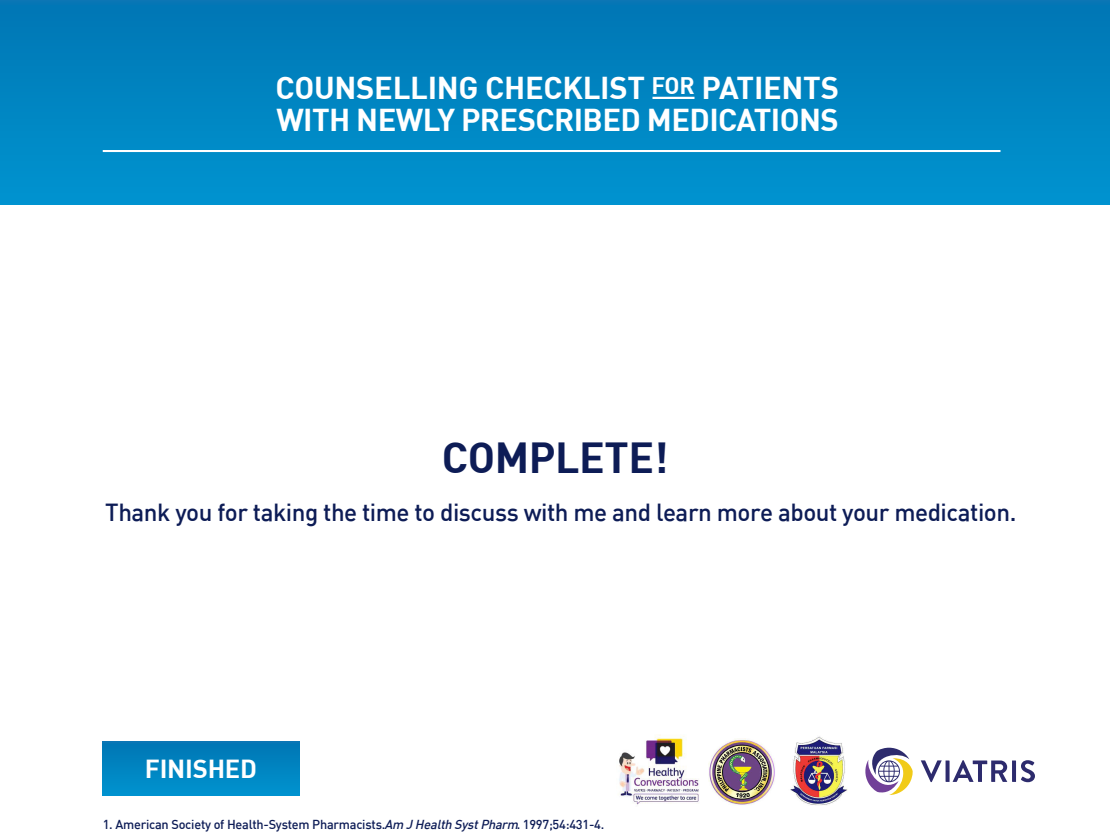
<style>
.page{position:relative;width:1110px;height:840px;background:#fff}
.page>*{position:absolute;margin:0;border:0;box-sizing:border-box;transform-origin:0 0}
.t1{font:700 42.53px "DIN";letter-spacing:-.01em;color:#0d1c56}
.t2{font:700 30.97px/32.2px "DIN";letter-spacing:-.02em;color:#fff}
.t3{font:700 25.58px "DIN";letter-spacing:-.01em;color:#fff}
.t4{font:500 24.22px "DIN";letter-spacing:-.02em;color:#0d1c56}
.t5{font:500 12.75px "DIN";letter-spacing:-.02em;color:#0d1c56}
.s1{font-style:italic}
</style>
<div class="page">
<img style="left:619px;top:735px;width:80px;height:70px">
<div style="left:0;top:0;width:1110px;height:205px;background:linear-gradient(to bottom,#0076b4,#0094d0)"></div>
<hr style="left:103px;top:150px;width:897px;height:2px;background:#fff">
<div style="left:103px;top:742px;width:196px;height:54px;background:linear-gradient(to right,#0085c2,#0085c2)"></div>
<svg style="left:921px;top:760px;width:114px;height:22px"></svg>
<svg style="left:865px;top:748px;width:48px;height:47px"></svg>
<img style="left:709px;top:738px;width:66px;height:67px">
<img style="left:790px;top:736px;width:58px;height:70px">
<hr style="left:652px;top:97px;width:42px;height:2px;background:#fff">
<h2 class="t2" style="left:276px;top:70px;width:565px">COUNSELLING CHECKLIST <sup>FOR</sup> PATIENTS<br>WITH NEWLY PRESCRIBED MEDICATIONS</h2>
<h1 class="t1" style="left:442px;top:430px;width:228px">COMPLETE!</h1>
<h3 class="t4" style="left:105px;top:497px;width:913px">Thank you for taking the time to discuss with me and learn more about your medication.</h3>
<h3 class="t3" style="left:145px;top:752px;width:114px">FINISHED</h3>
<p class="t5" style="left:103px;top:816px;width:503px">1. American Society of Health-System Pharmacists.<span class="s1">Am JHealthSystPharm</span>. 1997;54:431-4.</p>
</div>
